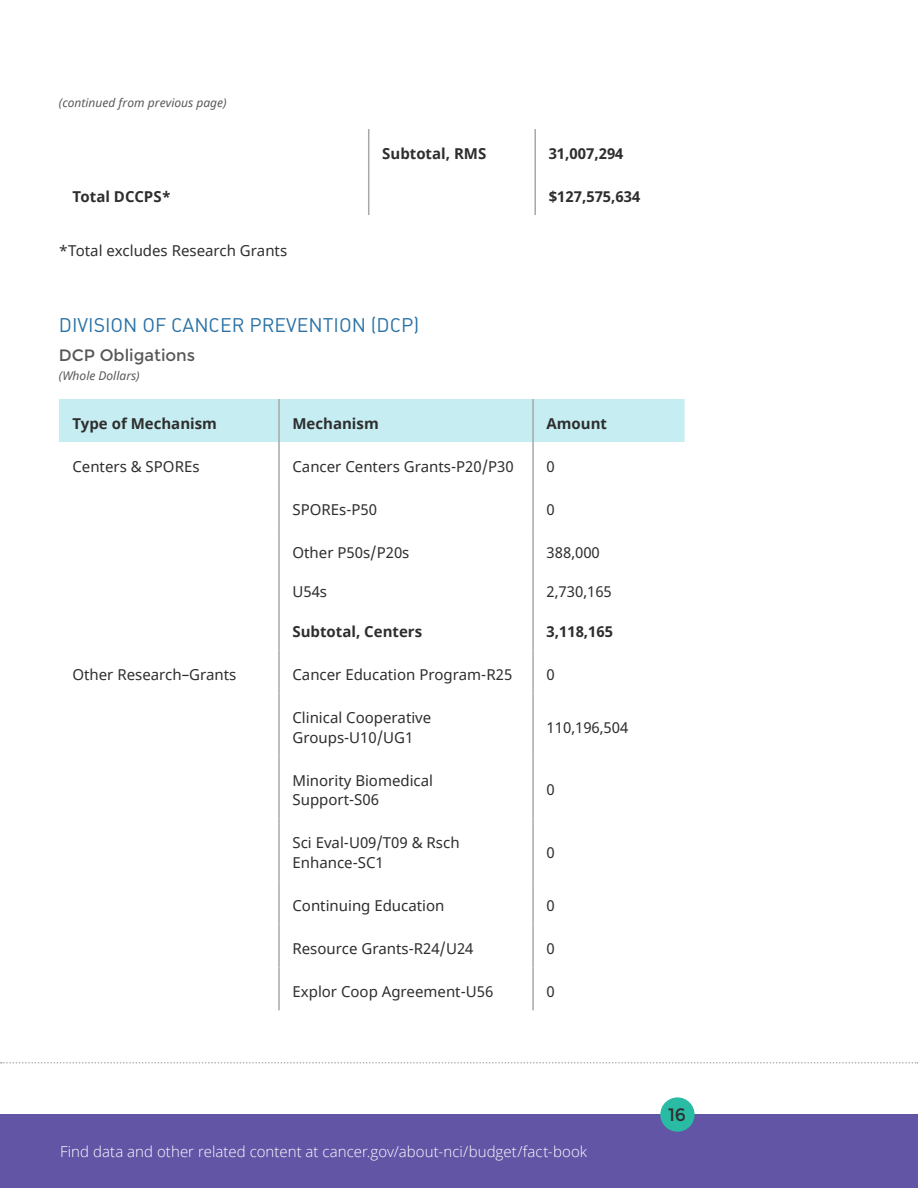
<style>
.page{position:relative;width:918px;height:1188px;background:#fff}
.page>*{position:absolute;margin:0;border:0;box-sizing:border-box;transform-origin:0 0}
.Subsection_Title{font:19.5px "DIN Regular Alternate";color:#2a72a5}
.t1{font:18px "Montserrat";color:#2e2e2e}
.Table_Title{font:16.5px "Montserrat";color:#585858}
.Section_Title{font:15px/19.5px "Noto Sans";color:#2e2e2e}
.Bold_H4{font:700 15px "Noto Sans";color:#2e2e2e}
.t2{font:300 15px "Open Sans";letter-spacing:.005em;color:#fff}
.Bold_H4-2{font:15px "Noto Sans";color:#2e2e2e}
.Table_Subtitle{font:italic 12px "Noto Sans";color:#585858}
</style>
<div class="page">
<div style="left:0;top:1115px;width:918px;height:73px;background:#6255a6"></div>
<div style="left:660px;top:1097px;width:35px;height:35px;background:#29bba4;border-radius:50%"></div>
<svg style="left:1px;top:1062px;width:917px;height:2px"></svg>
<hr style="left:368px;top:129px;width:1px;height:43px;background:#a6a8ab">
<hr style="left:534px;top:129px;width:2px;height:43px;background:#a6a8ab">
<hr style="left:368px;top:172px;width:1px;height:43px;background:#a6a8ab">
<hr style="left:534px;top:172px;width:2px;height:43px;background:#a6a8ab">
<div style="left:59px;top:399px;width:626px;height:43px;background:#c6edf2"></div>
<hr style="left:278px;top:399px;width:2px;height:43px;background:#a6a8ab">
<hr style="left:532px;top:399px;width:2px;height:43px;background:#a6a8ab">
<hr style="left:278px;top:442px;width:2px;height:43px;background:#a6a8ab">
<hr style="left:532px;top:442px;width:2px;height:43px;background:#a6a8ab">
<hr style="left:278px;top:485px;width:2px;height:43px;background:#a6a8ab">
<hr style="left:532px;top:485px;width:2px;height:43px;background:#a6a8ab">
<hr style="left:278px;top:528px;width:2px;height:123px;background:#a6a8ab">
<hr style="left:532px;top:528px;width:2px;height:123px;background:#a6a8ab">
<hr style="left:278px;top:651px;width:2px;height:43px;background:#a6a8ab">
<hr style="left:532px;top:651px;width:2px;height:43px;background:#a6a8ab">
<hr style="left:278px;top:694px;width:2px;height:62px;background:#a6a8ab">
<hr style="left:532px;top:694px;width:2px;height:62px;background:#a6a8ab">
<hr style="left:278px;top:756px;width:2px;height:63px;background:#a6a8ab">
<hr style="left:532px;top:756px;width:2px;height:63px;background:#a6a8ab">
<hr style="left:278px;top:819px;width:2px;height:62px;background:#a6a8ab">
<hr style="left:532px;top:819px;width:2px;height:62px;background:#a6a8ab">
<hr style="left:278px;top:881px;width:2px;height:43px;background:#a6a8ab">
<hr style="left:532px;top:881px;width:2px;height:43px;background:#a6a8ab">
<hr style="left:278px;top:924px;width:2px;height:43px;background:#a6a8ab">
<hr style="left:532px;top:924px;width:2px;height:43px;background:#a6a8ab">
<hr style="left:278px;top:967px;width:2px;height:43px;background:#a6a8ab">
<hr style="left:532px;top:967px;width:2px;height:43px;background:#a6a8ab">
<p class="Table_Subtitle" style="left:59px;top:94px;width:169px">(continued from previous page)</p>
<p class="Bold_H4" style="left:382px;top:142px;width:106px">Subtotal, RMS</p>
<p class="Bold_H4" style="left:549px;top:142px;width:76px">31,007,294</p>
<p class="Bold_H4" style="left:72px;top:186px;width:100px">Total DCCPS*</p>
<p class="Bold_H4" style="left:549px;top:186px;width:93px">$127,575,634</p>
<p class="Section_Title" style="left:59px;top:241px;width:230px">*Total excludes Research Grants</p>
<p class="Subsection_Title" style="left:59px;top:313px;width:362px">DIVISION OF CANCER PREVENTION (DCP)</p>
<p class="Table_Title" style="left:59px;top:345px;width:138px">DCP Obligations</p>
<p class="Table_Subtitle" style="left:59px;top:368px;width:82px">(Whole Dollars)</p>
<p class="Bold_H4" style="left:72px;top:412px;width:146px">Type of Mechanism</p>
<p class="Bold_H4" style="left:292px;top:412px;width:88px">Mechanism</p>
<p class="Bold_H4" style="left:547px;top:412px;width:62px">Amount</p>
<p class="Bold_H4-2" style="left:72px;top:456px;width:129px">Centers &amp; SPOREs</p>
<p class="Section_Title" style="left:292px;top:457px;width:223px">Cancer Centers Grants-P20/P30</p>
<p class="Section_Title" style="left:547px;top:457px;width:10px">0</p>
<p class="Section_Title" style="left:292px;top:500px;width:86px">SPOREs-P50</p>
<p class="Section_Title" style="left:547px;top:500px;width:10px">0</p>
<p class="Section_Title" style="left:292px;top:543px;width:118px">Other P50s/P20s</p>
<p class="Section_Title" style="left:292px;top:583px;width:36px">U54s</p>
<p class="Bold_H4" style="left:292px;top:621px;width:131px">Subtotal, Centers</p>
<p class="Section_Title" style="left:547px;top:543px;width:55px">388,000</p>
<p class="Section_Title" style="left:547px;top:583px;width:67px">2,730,165</p>
<p class="Bold_H4" style="left:547px;top:621px;width:68px">3,118,165</p>
<p class="Bold_H4-2" style="left:72px;top:664px;width:166px">Other Research–Grants</p>
<p class="Section_Title" style="left:292px;top:666px;width:221px">Cancer Education Program-R25</p>
<p class="Section_Title" style="left:547px;top:666px;width:10px">0</p>
<p class="Section_Title" style="left:292px;top:709px;width:140px">Clinical Cooperative<br>Groups-U10/UG1</p>
<p class="Section_Title" style="left:547px;top:718px;width:83px">110,196,504</p>
<p class="Section_Title" style="left:292px;top:771px;width:142px">Minority Biomedical<br>Support-S06</p>
<p class="Section_Title" style="left:547px;top:781px;width:10px">0</p>
<p class="Section_Title" style="left:292px;top:834px;width:169px">Sci Eval-U09/T09 &amp; Rsch<br>Enhance-SC1</p>
<p class="Section_Title" style="left:547px;top:843px;width:10px">0</p>
<p class="Section_Title" style="left:292px;top:896px;width:153px">Continuing Education</p>
<p class="Section_Title" style="left:547px;top:896px;width:10px">0</p>
<p class="Section_Title" style="left:292px;top:939px;width:183px">Resource Grants-R24/U24</p>
<p class="Section_Title" style="left:547px;top:939px;width:10px">0</p>
<p class="Section_Title" style="left:292px;top:982px;width:202px">Explor Coop Agreement-U56</p>
<p class="Section_Title" style="left:547px;top:982px;width:10px">0</p>
<p class="t2" style="left:60px;top:1141px;width:529px">Find data and other related content at cancer.gov/about-nci/budget/fact-book</p>
<p class="t1" style="left:668px;top:1104px;width:20px">16</p>
</div>
